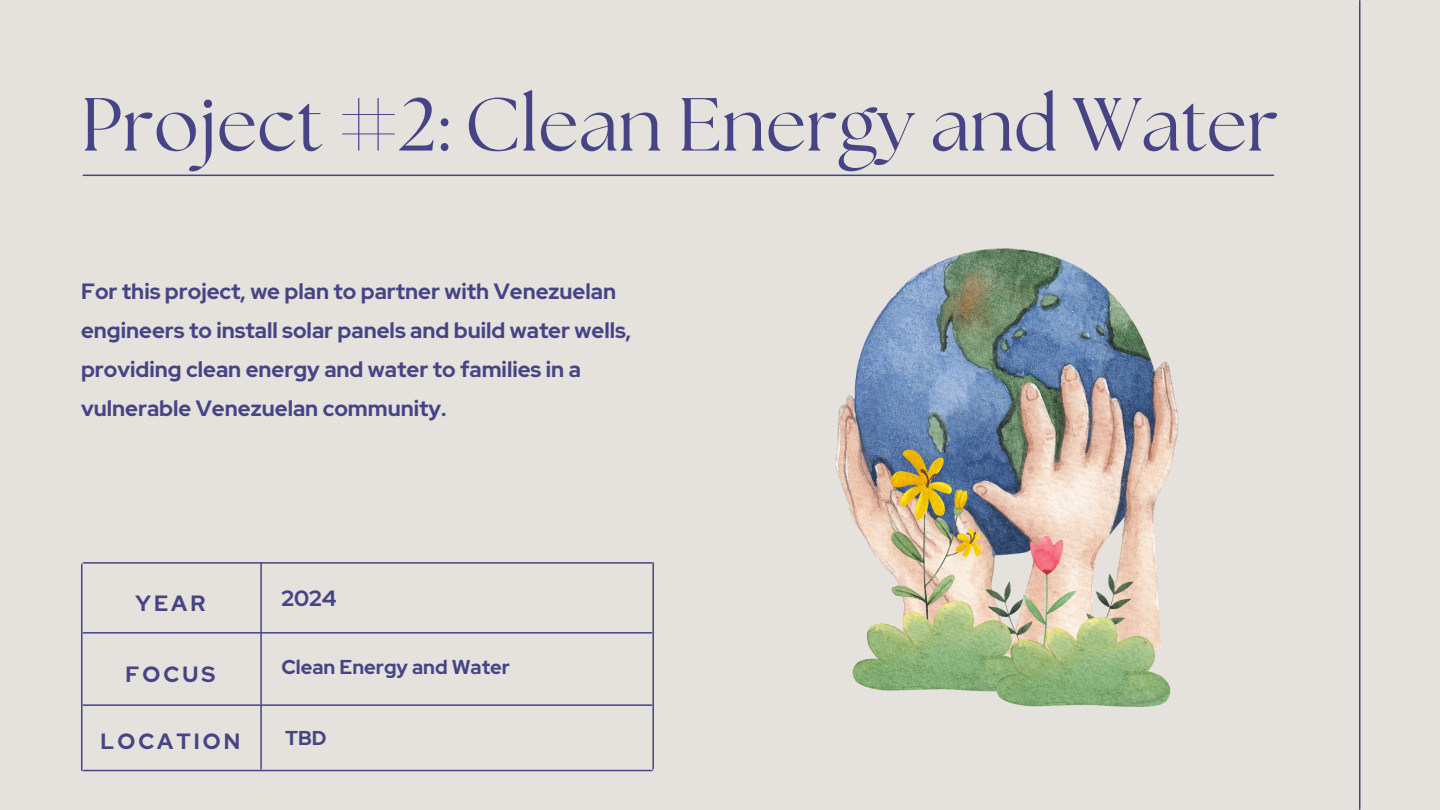
<style>
.page{position:relative;width:1440px;height:810px;background:#e5e2dd}
.page>*{position:absolute;margin:0;border:0;box-sizing:border-box;transform-origin:0 0}
.t1{font:75px "The Seasons";color:#464485}
.t2{font:700 22px/39px "Red Hat Display";color:#464485}
.t3{font:700 22px "Red Hat Display";letter-spacing:.14em;color:#464485}
.t4{font:700 20px "Red Hat Display";color:#464485}
</style>
<div class="page">
<hr style="left:1359px;top:1px;width:1px;height:808px;background:#464485">
<hr style="left:81px;top:564px;width:1px;height:207px;background:#464485">
<hr style="left:83px;top:704px;width:569px;height:2px;background:#464485">
<hr style="left:83px;top:562px;width:569px;height:2px;background:#464485">
<hr style="left:260px;top:563px;width:2px;height:206px;background:#464485">
<hr style="left:652px;top:563px;width:2px;height:206px;background:#464485">
<hr style="left:83px;top:632px;width:569px;height:2px;background:#464485">
<hr style="left:83px;top:175px;width:1191px;height:1px;background:#464485">
<hr style="left:84px;top:770px;width:568px;height:1px;background:#464485">
<img style="left:835px;top:249px;width:343px;height:457px">
<h1 class="t1" style="left:81px;top:91px;width:1199px">Project #2: Clean Energy and Water</h1>
<p class="t2" style="left:81px;top:271px;width:552px">For this project, we plan to partner with Venezuelan engineers to install solar panels and build water wells, providing clean energy and water to families in a vulnerable Venezuelan community.</p>
<p class="t2" style="left:135px;top:583px;width:71px">YEAR</p>
<p class="t2" style="left:282px;top:578px;width:57px">2024</p>
<p class="t2" style="left:125px;top:654px;width:91px">FOCUS</p>
<p class="t4" style="left:282px;top:654px;width:230px">Clean Energy and Water</p>
<p class="t3" style="left:101px;top:727px;width:141px">LOCATION</p>
<p class="t4" style="left:285px;top:725px;width:43px">TBD</p>
</div>
